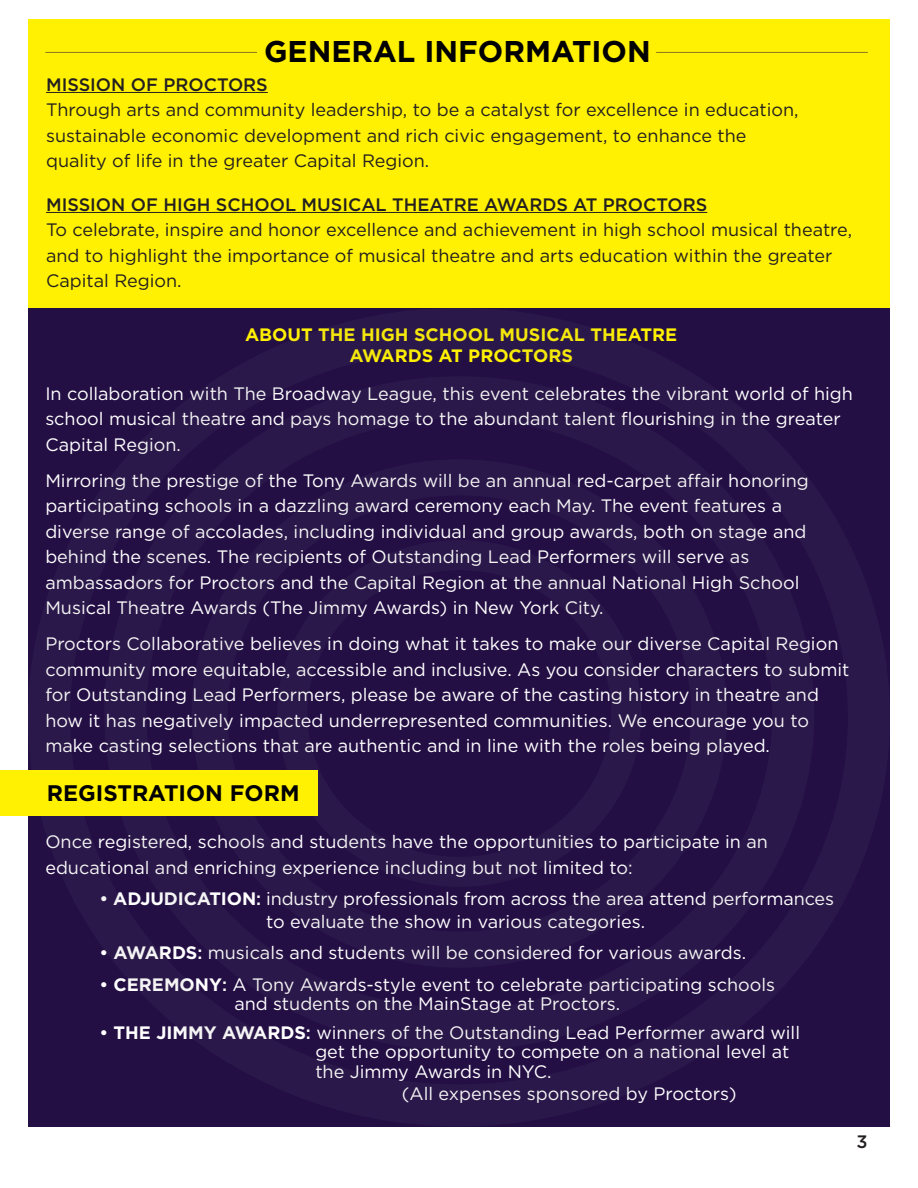
<style>
.page{position:relative;width:918px;height:1188px;background:#fff}
.page>*{position:absolute;margin:0;border:0;box-sizing:border-box;transform-origin:0 0}
.t1{font:700 30px "Gotham";color:#000}
.t2{font:700 22.5px "Gotham";color:#000}
.t3{font:18px/25.5px "Gotham";color:#fff}
.t4{font:18px "Gotham";color:#231f20}
.t5{font:500 18px "Gotham";color:#231f20}
.t6{font:700 18px "Gotham";color:#fff101}
.s1{font-weight:500}
.s2{font-weight:700}
</style>
<div class="page">
<div style="left:28px;top:19px;width:862px;height:292px;background:#fff101"></div>
<div style="left:28px;top:308px;width:862px;height:818px;background:#240f45"></div>
<hr style="left:46px;top:92px;width:222px;height:1px;background:#231f20">
<hr style="left:46px;top:212px;width:661px;height:1px;background:#231f20">
<div style="left:28px;top:308px;width:862px;height:818px;border:42px solid #808285;border-radius:50%"></div>
<div style="left:104px;top:376px;width:710px;height:675px;border:42px solid #808285;border-radius:50%"></div>
<div style="left:277px;top:540px;width:364px;height:347px;border:30px solid #808285;border-radius:50%"></div>
<div style="left:192px;top:459px;width:535px;height:509px;border:36px solid #808285;border-radius:50%"></div>
<div style="left:0;top:770px;width:318px;height:46px;background:#fff101"></div>
<svg style="left:45px;top:52px;width:212px;height:1px"></svg>
<svg style="left:656px;top:52px;width:212px;height:1px"></svg>
<p class="t1" style="left:264px;top:32px;width:388px">GENERAL INFORMATION</p>
<p class="t5" style="left:46px;top:73px;width:223px">MISSION OF PROCTORS</p>
<p class="t4" style="left:46px;top:98px;width:754px">Through arts and community leadership, to be a catalyst for excellence in education,</p>
<p class="t4" style="left:46px;top:124px;width:702px">sustainable economic development and rich civic engagement, to enhance the</p>
<p class="t4" style="left:46px;top:149px;width:385px">quality of life in the greater Capital Region.</p>
<p class="t5" style="left:46px;top:193px;width:663px">MISSION OF HIGH SCHOOL MUSICAL THEATRE AWARDS AT PROCTORS</p>
<p class="t4" style="left:46px;top:218px;width:808px">To celebrate, inspire and honor excellence and achievement in high school musical theatre,</p>
<p class="t4" style="left:46px;top:244px;width:788px">and to highlight the importance of musical theatre and arts education within the greater</p>
<p class="t4" style="left:46px;top:269px;width:137px">Capital Region.</p>
<p class="t6" style="left:245px;top:323px;width:434px">ABOUT THE HIGH SCHOOL MUSICAL THEATRE</p>
<p class="t6" style="left:349px;top:344px;width:225px">AWARDS AT PROCTORS</p>
<p class="t3" style="left:45px;top:380px;width:809px">In collaboration with The Broadway League, this event celebrates the vibrant world of high school musical theatre and pays homage to the abundant talent flourishing in the greater<br>Capital Region.</p>
<p class="t3" style="left:45px;top:467px;width:765px">Mirroring the prestige of the Tony Awards will be an annual red-carpet affair honoring</p>
<p class="t3" style="left:45px;top:493px;width:738px">participating schools in a dazzling award ceremony each May. The event features a</p>
<p class="t3" style="left:45px;top:518px;width:763px">diverse range of accolades, including individual and group awards, both on stage and</p>
<p class="t3" style="left:45px;top:544px;width:705px">behind the scenes. The recipients of Outstanding Lead Performers will serve as</p>
<p class="t3" style="left:45px;top:569px;width:756px">ambassadors for Proctors and the Capital Region at the annual National High School</p>
<p class="t3" style="left:45px;top:595px;width:560px">Musical Theatre Awards (The Jimmy Awards) in New York City.</p>
<p class="t3" style="left:45px;top:631px;width:806px">Proctors Collaborative believes in doing what it takes to make our diverse Capital Region community more equitable, accessible and inclusive. As you consider characters to submit for Outstanding Lead Performers, please be aware of the casting history in theatre and</p>
<p class="t3" style="left:45px;top:707px;width:765px">how it has negatively impacted underrepresented communities. We encourage you to</p>
<p class="t3" style="left:45px;top:733px;width:726px">make casting selections that are authentic and in line with the roles being played.</p>
<p class="t2" style="left:47px;top:778px;width:254px">REGISTRATION FORM</p>
<p class="t3" style="left:45px;top:829px;width:724px">Once registered, schools and students have the opportunities to participate in an</p>
<p class="t3" style="left:45px;top:854px;width:589px">educational and enriching experience including but not limited to:</p>
<p class="t3" style="left:266px;top:887px;width:570px;line-height:22.5px;text-indent:-167px"><span class="s1">•</span> <span class="s2">ADJUDICATION</span><span class="s1">:</span> industry professionals from across the area attend performances to evaluate the show in various categories.</p>
<p class="t3" style="left:99px;top:940px;width:648px"><span class="s1">•</span> <span class="s2">AWARDS</span><span class="s1">:</span> musicals and students will be considered for various awards.</p>
<p class="t3" style="left:99px;top:971px;width:677px"><span class="s1">•</span> <span class="s2">CEREMONY</span><span class="s1">:</span> A Tony Awards-style event to celebrate participating schools</p>
<p class="t3" style="left:234px;top:991px;width:387px">and students on the MainStage at Proctors.</p>
<p class="t3" style="left:99px;top:1019px;width:702px"><span class="s1">•</span> <span class="s2">THE JIMMY AWARDS</span><span class="s1">:</span> winners of the Outstanding Lead Performer award will</p>
<p class="t3" style="left:315px;top:1039px;width:476px">get the opportunity to compete on a national level at</p>
<p class="t3" style="left:315px;top:1058px;width:238px">the Jimmy Awards in NYC.</p>
<p class="t3" style="left:402px;top:1081px;width:336px">(All expenses sponsored by Proctors)</p>
<p class="t5" style="left:856px;top:1130px;width:13px">3</p>
</div>
